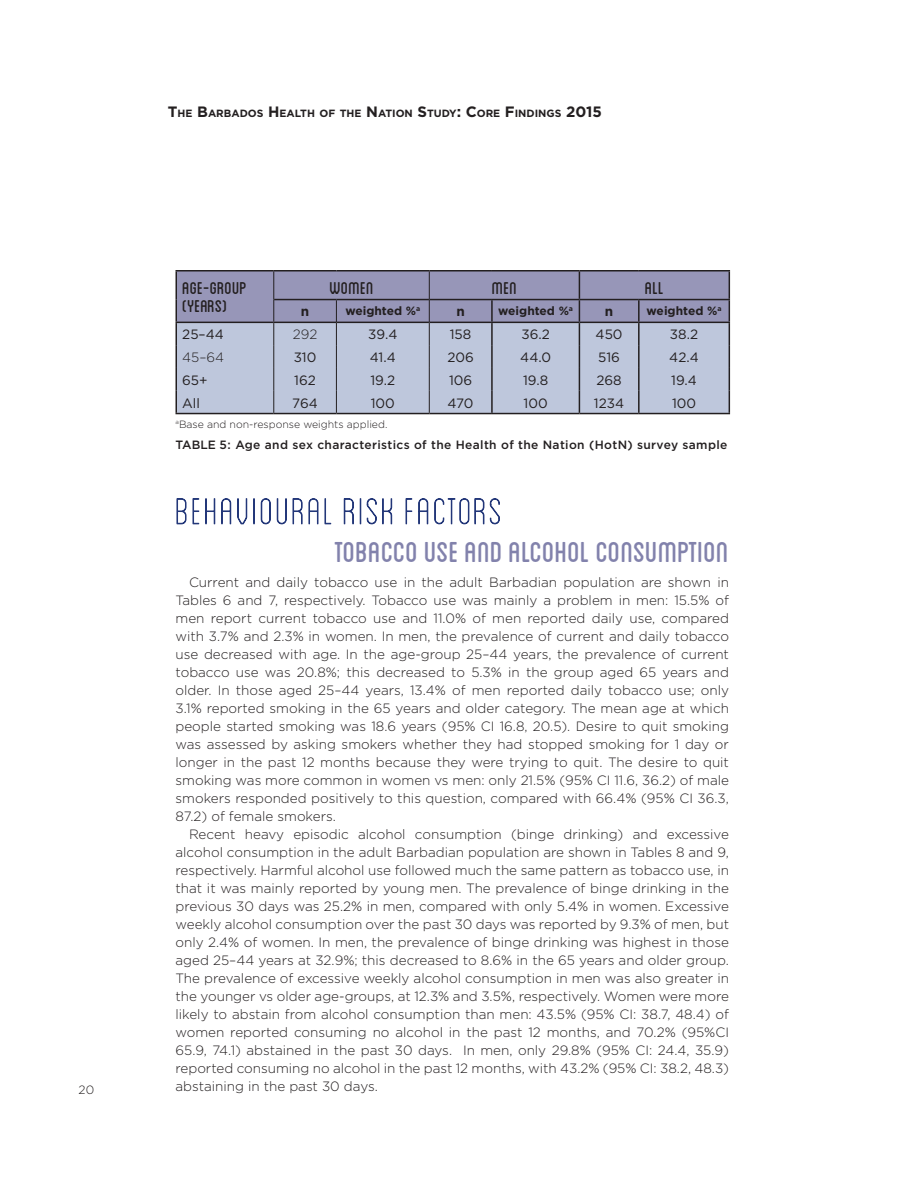
<style>
.page{position:relative;width:918px;height:1188px;background:#fff}
.page>*{position:absolute;margin:0;border:0;box-sizing:border-box;transform-origin:0 0}
.SUBsubhead{font:40.5px "Blanch Caps";color:#8282ac}
.Subhead{font:24px/18px "Blanch Caps";color:#231f20}
.Body_Text{font:300 13.5px/18px "Gotham";color:#231f20;text-align:justify}
.Subhead-2{font:13.5px "Gotham";color:#231f20}
.Subhead-3{font:300 13.5px "Gotham";color:#231f20}
.Subhead-4{font:700 13.5px "Gotham";color:#231f20}
.Subtext{font:500 12px "Gotham";letter-spacing:.03em;color:#231f20}
.Subhead-5{font:700 12px "Gotham";color:#231f20}
.t1{font:300 12px "Gotham";color:#231f20}
.Subhead-6{font:700 10.5px "Gotham";color:#231f20}
.Subtext-2{font:300 10.5px "Gotham";color:#231f20}
.s1{font-size:15px}
</style>
<div class="page">
<svg style="left:176px;top:498px;width:55px;height:27px"></svg>
<svg style="left:237px;top:498px;width:94px;height:27px"></svg>
<svg style="left:344px;top:498px;width:48px;height:27px"></svg>
<svg style="left:405px;top:498px;width:95px;height:27px"></svg>
<hr style="left:176px;top:270px;width:98px;height:2px;background:#231f20">
<hr style="left:274px;top:270px;width:62px;height:2px;background:#231f20">
<hr style="left:336px;top:270px;width:93px;height:2px;background:#231f20">
<hr style="left:429px;top:270px;width:63px;height:2px;background:#231f20">
<hr style="left:492px;top:270px;width:87px;height:2px;background:#231f20">
<hr style="left:579px;top:270px;width:60px;height:2px;background:#231f20">
<hr style="left:639px;top:270px;width:91px;height:2px;background:#231f20">
<svg style="left:176px;top:271px;width:554px;height:142px;background:#aaafc8"></svg>
<hr style="left:176px;top:413px;width:98px;height:1px;background:#231f20">
<hr style="left:274px;top:413px;width:62px;height:1px;background:#231f20">
<hr style="left:336px;top:413px;width:93px;height:1px;background:#231f20">
<hr style="left:429px;top:413px;width:63px;height:1px;background:#231f20">
<hr style="left:492px;top:413px;width:87px;height:1px;background:#231f20">
<hr style="left:579px;top:413px;width:60px;height:1px;background:#231f20">
<hr style="left:639px;top:413px;width:91px;height:1px;background:#231f20">
<p class="t1" style="left:79px;top:1082px;width:17px">20</p>
<p class="Subhead-6" style="left:168px;top:106px;width:436px"><span class="s1">T</span>HE <span class="s1">B</span>ARBADOS <span class="s1">H</span> EALTH OF THE <span class="s1">N</span>ATION <span class="s1">S</span>TUDY<span class="s1">: C</span>ORE <span class="s1">F</span>IN DINGS <span class="s1">2015</span></p>
<p class="Subhead" style="left:182px;top:278px;width:66px">Age-group (years)</p>
<p class="Subhead" style="left:329px;top:278px;width:46px">Women</p>
<p class="Subhead" style="left:492px;top:278px;width:27px">Men</p>
<p class="Subhead" style="left:645px;top:278px;width:21px">All</p>
<p class="Subhead-4" style="left:301px;top:303px;width:10px">n</p>
<p class="Subhead-5" style="left:345px;top:303px;width:76px">weighted %<sup>a</sup></p>
<p class="Subhead-4" style="left:456px;top:303px;width:10px">n</p>
<p class="Subhead-5" style="left:498px;top:303px;width:76px">weighted %<sup>a</sup></p>
<p class="Subhead-4" style="left:605px;top:303px;width:10px">n</p>
<p class="Subhead-5" style="left:647px;top:303px;width:76px">weighted %<sup>a</sup></p>
<p class="Subhead-2" style="left:182px;top:326px;width:43px">25–44</p>
<p class="Subhead-3" style="left:293px;top:326px;width:26px">292</p>
<p class="Subhead-2" style="left:368px;top:326px;width:31px">39.4</p>
<p class="Subhead-2" style="left:450px;top:326px;width:23px">158</p>
<p class="Subhead-2" style="left:521px;top:326px;width:30px">36.2</p>
<p class="Subhead-2" style="left:596px;top:326px;width:28px">450</p>
<p class="Subhead-2" style="left:670px;top:326px;width:30px">38.2</p>
<p class="Subhead-3" style="left:182px;top:349px;width:43px">45–64</p>
<p class="Subhead-2" style="left:294px;top:349px;width:24px">310</p>
<p class="Subhead-2" style="left:370px;top:349px;width:27px">41.4</p>
<p class="Subhead-2" style="left:447px;top:349px;width:28px">206</p>
<p class="Subhead-2" style="left:520px;top:349px;width:32px">44.0</p>
<p class="Subhead-2" style="left:598px;top:349px;width:23px">516</p>
<p class="Subhead-2" style="left:669px;top:349px;width:31px">42.4</p>
<p class="Subhead-2" style="left:182px;top:371px;width:27px">65+</p>
<p class="Subhead-2" style="left:294px;top:371px;width:23px">162</p>
<p class="Subhead-2" style="left:370px;top:371px;width:26px">19.2</p>
<p class="Subhead-2" style="left:449px;top:371px;width:25px">106</p>
<p class="Subhead-2" style="left:523px;top:371px;width:27px">19.8</p>
<p class="Subhead-2" style="left:596px;top:371px;width:27px">268</p>
<p class="Subhead-2" style="left:671px;top:371px;width:27px">19.4</p>
<p class="Subhead-2" style="left:182px;top:394px;width:19px">All</p>
<p class="Subhead-2" style="left:292px;top:394px;width:27px">764</p>
<p class="Subhead-2" style="left:371px;top:394px;width:26px">100</p>
<p class="Subhead-2" style="left:448px;top:394px;width:27px">470</p>
<p class="Subhead-2" style="left:524px;top:394px;width:26px">100</p>
<p class="Subhead-2" style="left:594px;top:394px;width:32px">1234</p>
<p class="Subhead-2" style="left:672px;top:394px;width:26px">100</p>
<p class="Subtext-2" style="left:176px;top:417px;width:213px"><sup>a</sup>Base and non-response weights applied.</p>
<p class="Subtext" style="left:176px;top:437px;width:554px">TABLE 5: Age and sex characteristics of the Health of the Nation (HotN) survey sample</p>
<p class="SUBsubhead" style="left:334px;top:533px;width:396px">Tobacco use and alcohol consumption</p>
<p class="Body_Text" style="left:176px;top:573px;width:555px;text-indent:14px">Current and daily tobacco use in the adult Barbadian population are shown in Tables 6 and 7, respectively. Tobacco use was mainly a problem in men: 15.5% of men report current tobacco use and 11.0% of men reported daily use, compared with 3.7% and 2.3% in women. In men, the prevalence of current and daily tobacco use decreased with age. In the age-group 25–44 years, the prevalence of current tobacco use was 20.8%; this decreased to 5.3% in the group aged 65 years and older. In those aged 25–44 years, 13.4% of men reported daily tobacco use; only 3.1% reported smoking in the 65 years and older category. The mean age at which people started smoking was 18.6 years (95% CI 16.8, 20.5). Desire to quit smoking was assessed by asking smokers whether they had stopped smoking for 1 day or longer in the past 12 months because they were trying to quit. The desire to quit smoking was more common in women vs men: only 21.5% (95% CI 11.6, 36.2) of male smokers responded positively to this question, compared with 66.4% (95% CI 36.3, 87.2) of female smokers.</p>
<p class="Body_Text" style="left:176px;top:825px;width:555px;text-indent:14px">Recent heavy episodic alcohol consumption (binge drinking) and excessive alcohol consumption in the adult Barbadian population are shown in Tables 8 and 9, respectively. Harmful alcohol use followed much the same pattern as tobacco use, in that it was mainly reported by young men. The prevalence of binge drinking in the previous 30 days was 25.2% in men, compared with only 5.4% in women. Excessive weekly alcohol consumption over the past 30 days was reported by 9.3% of men, but only 2.4% of women. In men, the prevalence of binge drinking was highest in those aged 25–44 years at 32.9%; this decreased to 8.6% in the 65 years and older group.<br>The prevalence of excessive weekly alcohol consumption in men was also greater in the younger vs older age-groups, at 12.3% and 3.5%, respectively. Women were more likely to abstain from alcohol consumption than men: 43.5% (95% CI: 38.7, 48.4) of women reported consuming no alcohol in the past 12 months, and 70.2% (95%CI 65.9, 74.1) abstained in the past 30 days. In men, only 29.8% (95% CI: 24.4, 35.9) reported consuming no alcohol in the past 12 months, with 43.2% (95% CI: 38.2, 48.3) abstaining in the past 30 days.</p>
</div>
